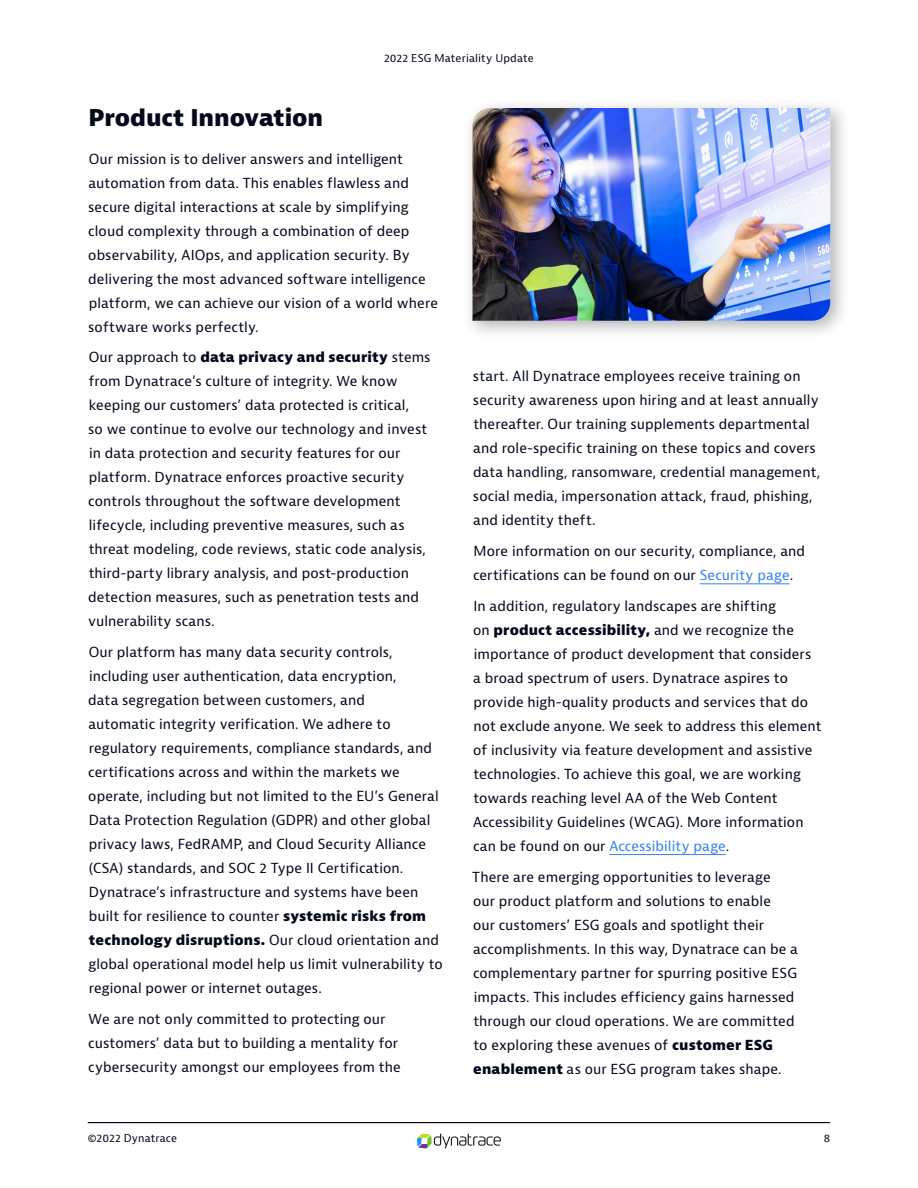
<style>
.page{position:relative;width:918px;height:1188px;background:#fff}
.page>*{position:absolute;margin:0;border:0;box-sizing:border-box;transform-origin:0 0}
.t1{font:800 22.5px "Bernina Sans";letter-spacing:-.005em;color:#02091b}
.Body_General{font:13.5px/24px "Bernina Sans";letter-spacing:.005em;color:#02091b}
.t2{font:10.5px "Bernina Sans";letter-spacing:.015em;color:#02091b}
.s1{font-weight:800}
.s2{color:#3481f4}
</style>
<div class="page">
<hr style="left:88px;top:1122px;width:742px;height:1px;background:#02091b">
<svg style="left:417px;top:1134px;width:84px;height:14px"></svg>
<hr style="left:700px;top:583px;width:90px;height:1px;background:#3481f4">
<hr style="left:609px;top:854px;width:117px;height:1px;background:#3481f4">
<div style="left:462px;top:98px;width:388px;height:243px;background:#000;opacity:.3"></div>
<img style="left:472px;top:108px;width:358px;height:213px">
<p class="t2" style="left:384px;top:52px;width:151px">2022 ESG Materiality Update</p>
<h2 class="t1" style="left:88px;top:103px;width:236px">Product Innovation</h2>
<p class="Body_General" style="left:88px;top:147px;width:351px">Our mission is to deliver answers and intelligent automation from data. This enables flawless and secure digital interactions at scale by simplifying cloud complexity through a combination of deep observability, AIOps, and application security. By delivering the most advanced software intelligence platform, we can achieve our vision of a world where software works perfectly.</p>
<p class="Body_General" style="left:88px;top:346px;width:344px">Our approach to <span class="s1">data privacy and security</span> stems from Dynatrace’s culture of integrity. We know keeping our customers’ data protected is critical,<br>so we continue to evolve our technology and invest in data protection and security features for our platform. Dynatrace enforces proactive security controls throughout the software development lifecycle, including preventive measures, such as threat modeling, code reviews, static code analysis, third-party library analysis, and post-production detection measures, such as penetration tests and vulnerability scans.</p>
<p class="Body_General" style="left:88px;top:640px;width:356px">Our platform has many data security controls, including user authentication, data encryption,<br>data segregation between customers, and<br>automatic integrity verification. We adhere to regulatory requirements, compliance standards, and certifications across and within the markets we operate, including but not limited to the EU’s General Data Protection Regulation (GDPR) and other global privacy laws, FedRAMP, and Cloud Security Alliance (CSA) standards, and SOC 2 Type II Certification.<br>Dynatrace’s infrastructure and systems have been built for resilience to counter <span class="s1">systemic risks from technology disruptions.</span> Our cloud orientation and global operational model help us limit vulnerability to regional power or internet outages.</p>
<p class="Body_General" style="left:88px;top:1007px;width:314px">We are not only committed to protecting our customers’ data but to building a mentality for cybersecurity amongst our employees from the</p>
<p class="Body_General" style="left:473px;top:365px;width:349px">start. All Dynatrace employees receive training on security awareness upon hiring and at least annually thereafter. Our training supplements departmental and role-specific training on these topics and covers data handling, ransomware, credential management, social media, impersonation attack, fraud, phishing, and identity theft.</p>
<p class="Body_General" style="left:473px;top:539px;width:334px">More information on our security, compliance, and certifications can be found on our <span class="s2">Security page</span>.</p>
<p class="Body_General" style="left:473px;top:594px;width:350px">In addition, regulatory landscapes are shifting<br>on <span class="s1">product accessibility,</span> and we recognize the importance of product development that considers<br>a broad spectrum of users. Dynatrace aspires to provide high-quality products and services that do not exclude anyone. We seek to address this element of inclusivity via feature development and assistive technologies. To achieve this goal, we are working towards reaching level AA of the Web Content Accessibility Guidelines (WCAG). More information can be found on our <span class="s2">Accessibility page</span>.</p>
<p class="Body_General" style="left:472px;top:865px;width:327px">There are emerging opportunities to leverage<br>our product platform and solutions to enable<br>our customers’ ESG goals and spotlight their accomplishments. In this way, Dynatrace can be a complementary partner for spurring positive ESG impacts. This includes efficiency gains harnessed through our cloud operations. We are committed to exploring these avenues of <span class="s1">customer ESG enablement</span> as our ESG program takes shape.</p>
<p class="t2" style="left:88px;top:1131px;width:91px">©2022 Dynatrace</p>
<p class="t2" style="left:824px;top:1131px;width:8px">8</p>
</div>
